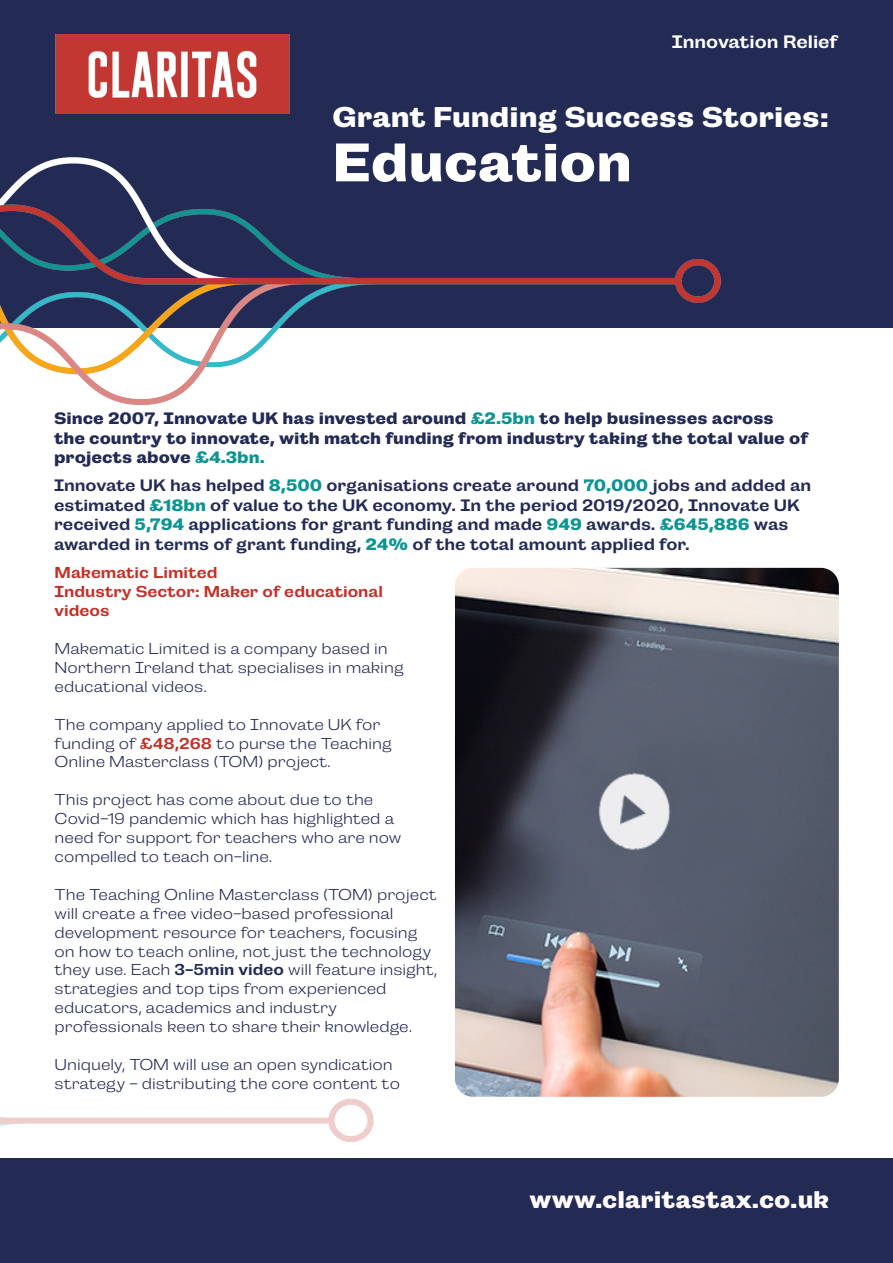
<style>
.page{position:relative;width:893px;height:1263px;background:#fff}
.page>*{position:absolute;margin:0;border:0;box-sizing:border-box;transform-origin:0 0}
.t1{font:700 54px "Campaign";color:#fff}
.t2{font:700 28.5px "Campaign";color:#fff}
.t3{font:700 24px "Campaign";letter-spacing:.005em;color:#fefcfd}
.t4{font:500 18px "Campaign";color:#fff}
.t5{font:500 16.5px/19.8px "Campaign";color:#232b55}
.t6{font:700 16.5px/19.8px "Campaign";color:#232b55}
.t7{font:300 15.75px/18.9px "Campaign";color:#232b55}
.t8{font:500 15.75px/18.9px "Campaign";color:#c33027}
.s1{color:#0c9491}
.s2{font-weight:700;color:#0c9491}
.s3{font-weight:500;color:#c33027}
.s4{font-weight:500}
</style>
<div class="page">
<div style="left:0;top:0;width:893px;height:327px;background:#232b55"></div>
<img style="left:0;top:157px;width:827px;height:248px">
<img style="left:55px;top:34px;width:234px;height:80px">
<div style="left:0;top:1159px;width:893px;height:104px;background:#232b55"></div>
<img style="left:455px;top:568px;width:384px;height:529px">
<img style="left:0;top:988px;width:480px;height:171px">
<p class="t4" style="left:672px;top:31px;width:167px">Innovation Relief</p>
<p class="t2" style="left:333px;top:101px;width:498px">Grant Funding Success Stories:</p>
<p class="t1" style="left:333px;top:131px;width:301px">Education</p>
<p class="t6" style="left:54px;top:408px;width:756px">Since 2007, Innovate UK has invested around <span class="s1">£2.5bn</span> to help businesses across the country to innovate, with match funding from industry taking the total value of projects above <span class="s1">£4.3bn.</span></p>
<p class="t5" style="left:54px;top:475px;width:759px">Innovate UK has helped <span class="s2">8,500</span> organisations create around <span class="s2">70,000</span> jobs and added an estimated <span class="s2">£18bn</span> of value to the UK economy. In the period 2019/2020, Innovate UK received <span class="s2">5,794</span> applications for grant funding and made <span class="s2">949</span> awards. <span class="s2">£645,886</span> was awarded in terms of grant funding, <span class="s2">24%</span> of the total amount applied for.</p>
<p class="t8" style="left:55px;top:564px;width:164px">Makematic Limited</p>
<p class="t8" style="left:55px;top:582px;width:330px">Industry Sector: Maker of educational videos</p>
<p class="t7" style="left:55px;top:639px;width:351px">Makematic Limited is a company based in<br>Northern Ireland that specialises in making educational videos.</p>
<p class="t7" style="left:55px;top:715px;width:339px">The company applied to Innovate UK for funding of <span class="s3">£48,268</span> to purse the Teaching<br>Online Masterclass (TOM) project.</p>
<p class="t7" style="left:55px;top:790px;width:348px">This project has come about due to the Covid-19 pandemic which has highlighted a need for support for teachers who are now compelled to teach on-line.</p>
<p class="t7" style="left:55px;top:885px;width:384px">The Teaching Online Masterclass (TOM) project will create a free video-based professional development resource for teachers, focusing on how to teach online, not just the technology they use. Each <span class="s4">3-5min video</span> will feature insight, strategies and top tips from experienced educators, academics and industry professionals keen to share their knowledge.</p>
<p class="t7" style="left:55px;top:1055px;width:347px">Uniquely, TOM will use an open syndication strategy - distributing the core content to</p>
<p class="t3" style="left:529px;top:1185px;width:301px">www.claritastax.co.uk</p>
</div>
